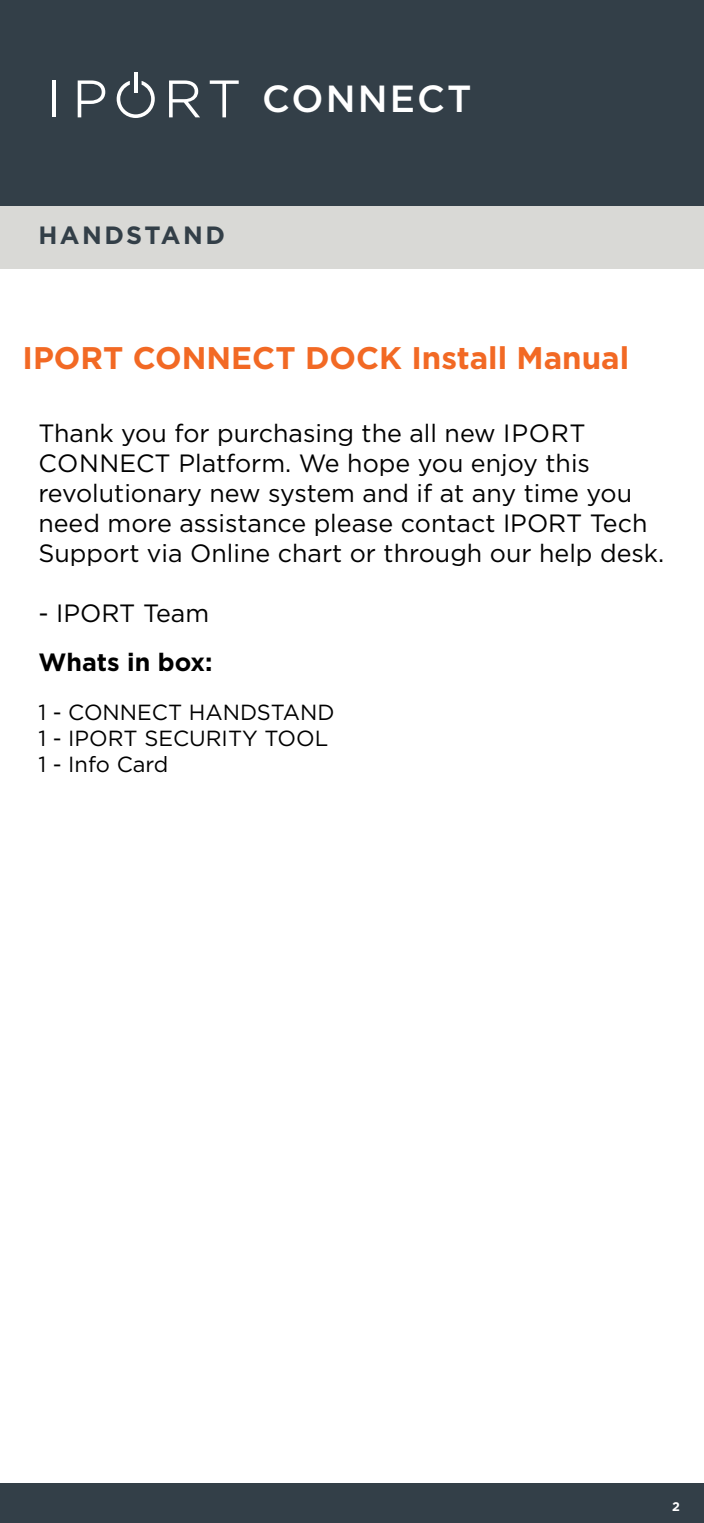
<style>
.page{position:relative;width:704px;height:1523px;background:#fff}
.page>*{position:absolute;margin:0;border:0;box-sizing:border-box;transform-origin:0 0}
.t1{font:500 37.75px "Gotham";letter-spacing:.055em;color:#fff}
.t2{font:700 31.25px "Gotham";color:#f26924}
.t3{font:25px/30px "Gotham";color:#000}
.t4{font:700 25px "Gotham";color:#000}
.t5{font:700 25px "Gotham";letter-spacing:.1em;color:#333f48}
.t6{font:21.88px "Gotham";color:#000}
.t7{font:700 12.5px "Gotham";color:#fff}
</style>
<div class="page">
<div style="left:0;top:0;width:703px;height:236px;background:#333f48"></div>
<div style="left:0;top:1483px;width:703px;height:39px;background:#333f48"></div>
<hr style="left:52px;top:80px;width:4px;height:37px;background:#fff">
<svg style="left:78px;top:80px;width:27px;height:37px"></svg>
<svg style="left:169px;top:80px;width:31px;height:37px"></svg>
<svg style="left:209px;top:80px;width:29px;height:37px"></svg>
<hr style="left:134px;top:72px;width:3px;height:21px;background:#fff">
<svg style="left:117px;top:81px;width:38px;height:37px"></svg>
<div style="left:0;top:206px;width:703px;height:62px;background:#d9d9d6"></div>
<h1 class="t1" style="left:262px;top:77px;width:211px">CONNECT</h1>
<p class="t5" style="left:38px;top:221px;width:188px">HANDSTAND</p>
<p class="t2" style="left:22px;top:340px;width:607px">IPORT CONNECT DOCK Install Manual</p>
<p class="t3" style="left:38px;top:418px;width:627px">Thank you for purchasing the all new IPORT CONNECT Platform. We hope you enjoy this revolutionary new system and if at any time you need more assistance please contact IPORT Tech Support via Online chart or through our help desk.</p>
<p class="t3" style="left:38px;top:598px;width:172px">- IPORT Team</p>
<p class="t4" style="left:38px;top:647px;width:175px">Whats in box:</p>
<p class="t6" style="left:38px;top:700px;width:297px">1 - CONNECT HANDSTAND</p>
<p class="t6" style="left:38px;top:726px;width:291px">1 - IPORT SECURITY TOOL</p>
<p class="t6" style="left:38px;top:752px;width:131px">1 - Info Card</p>
<p class="t7" style="left:671px;top:1498px;width:9px">2</p>
</div>
